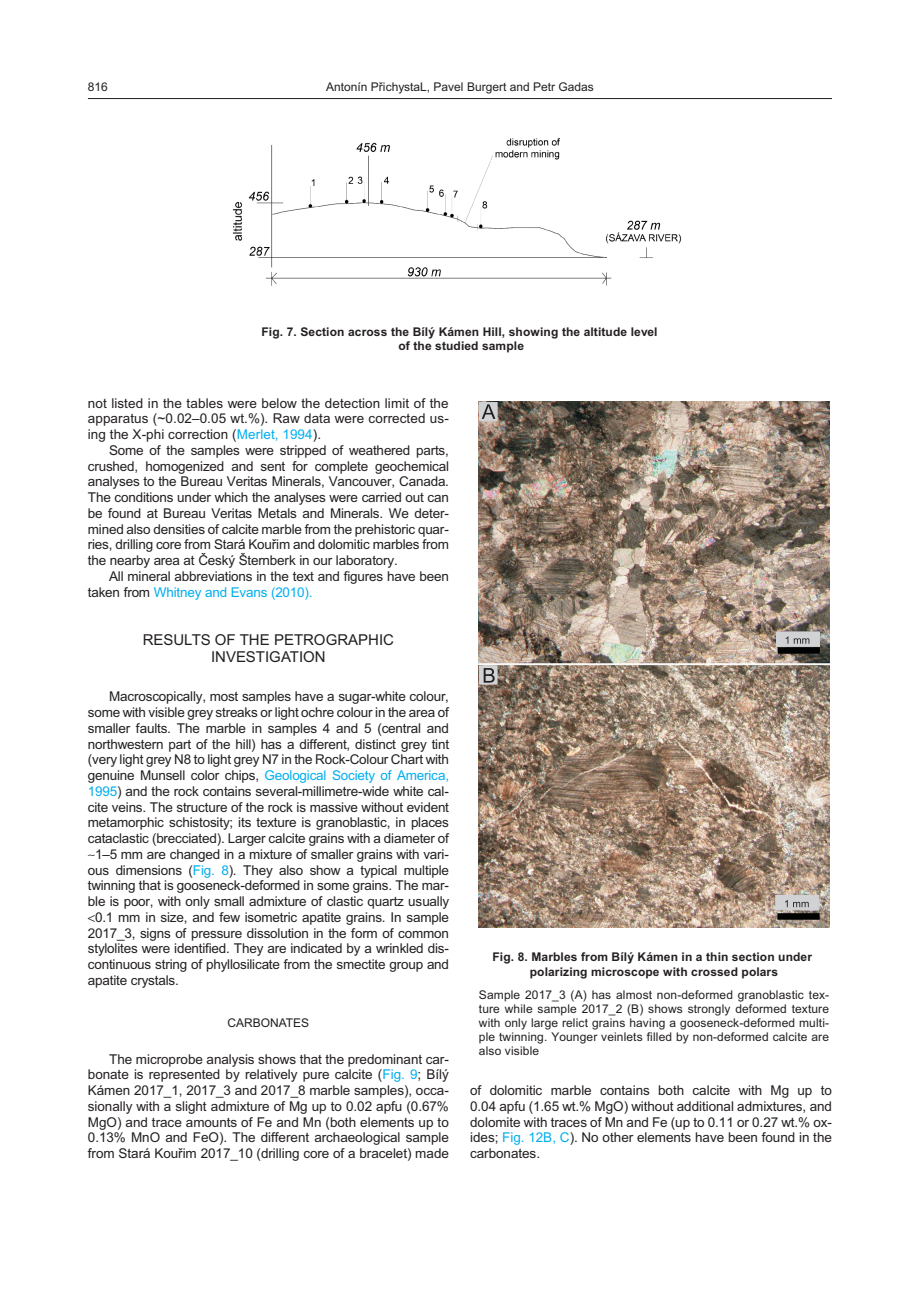
<style>
.page{position:relative;width:921px;height:1290px;background:#fff}
.page>*{position:absolute;margin:0;border:0;box-sizing:border-box;transform-origin:0 0}
.t1{font:15px/17.5px "Arial";color:#231f20;text-align:center}
.t2{font:13.5px/15.8px "Arial";letter-spacing:-.015em;color:#231f20;text-align:justify}
.t3{font:13.5px "Arial";letter-spacing:-.015em;color:#00aeef}
.t4{font:12px/14px "Arial";letter-spacing:.005em;color:#231f20;text-align:justify}
.t5{font:700 12px/14px "Arial";letter-spacing:.01em;color:#231f20;text-align:center}
.s1{color:#00aeef}
.s2{color:#231f20}
</style>
<div class="page">
<hr style="left:88px;top:98px;width:744px;height:1px;background:#231f20">
<img style="left:233px;top:138px;width:449px;height:148px">
<img style="left:479px;top:402px;width:350px;height:525px">
<div style="left:479px;top:402px;width:18px;height:19px;background:#d1d2d4"></div>
<svg style="left:482px;top:404px;width:13px;height:15px"></svg>
<svg style="left:479px;top:666px;width:18px;height:18px"></svg>
<svg style="left:484px;top:668px;width:11px;height:15px"></svg>
<div style="left:776px;top:632px;width:44px;height:15px;background:#d1d2d4"></div>
<svg style="left:786px;top:636px;width:23px;height:8px"></svg>
<div style="left:776px;top:895px;width:43px;height:15px;background:#d1d2d4"></div>
<svg style="left:785px;top:900px;width:24px;height:7px"></svg>
<p class="t4" style="left:88px;top:81px;width:22px">816</p>
<p class="t4" style="left:326px;top:81px;width:269px">Antonín PøichystaL, Pavel Burgert and Petr Gadas</p>
<p class="t5" style="left:262px;top:326px;width:398px">Fig. 7. Sec tion across the Bílý Kámen Hill, show ing the al ti tude level of the stud ied sam ple</p>
<p class="t2" style="left:88px;top:396px;width:363px">not listed in the ta bles were be low the de tec tion limit of the ap pa ra tus (~0.02–0.05 wt.%). Raw data were cor rected us - ing the X-phi cor rec tion (<span class="s1">Merlet, 1994</span>).</p>
<p class="t2" style="left:88px;top:444px;width:363px;text-indent:21px">Some of the sam ples were stripped of weath ered parts, crushed, ho mog e nized and sent for com plete geo chem i cal anal y ses to the Bu reau Veri tas Min er als, Van cou ver, Can ada.<br>The con di tions un der which the anal y ses were car ried out can be found at Bu reau Veri tas Met als and Min er als. We de ter - mined also den si ties of cal cite mar ble from the pre his toric quar - ries, drill ing core from Stará Kouøim and dolomitic mar bles from the nearby area at Èeský Šternberk in our lab o ra tory.</p>
<p class="t2" style="left:88px;top:570px;width:363px;text-indent:21px">All min eral ab bre vi a tions in the text and fig ures have been taken from <span class="s1">Whit ney and Ev ans (2010).</span></p>
<p class="t1" style="left:143px;top:632px;width:253px">RESULTS OF THE PETROGRAPHIC<br>INVESTIGATION</p>
<p class="t2" style="left:109px;top:690px;width:341px">Mac ro scop i cally, most sam ples have a sugar-white col our,</p>
<p class="t2" style="left:88px;top:706px;width:363px">some with vis i ble grey streaks or light ochre col our in the area of</p>
<p class="t2" style="left:88px;top:721px;width:363px">smaller faults. The mar ble in sam ples 4 and 5 (cen tral and</p>
<p class="t2" style="left:88px;top:737px;width:363px">north west ern part of the hill) has a dif fer ent, dis tinct grey tint</p>
<p class="t2" style="left:88px;top:753px;width:363px">(very light grey N8 to light grey N7 in the Rock-Col our Chart with</p>
<p class="t3" style="left:88px;top:770px;width:363px"><span class="s2">gen u ine Munsell color chips,</span> Geo log i cal So ci ety of Amer ica,</p>
<p class="t2" style="left:88px;top:784px;width:363px"><span class="s1">1995</span>) and the rock con tains sev eral-milli metre-wide white cal -</p>
<p class="t2" style="left:88px;top:800px;width:363px">cite veins. The struc ture of the rock is mas sive with out ev i dent</p>
<p class="t2" style="left:88px;top:816px;width:363px">meta mor phic schistosity; its tex ture is granoblastic, in places</p>
<p class="t2" style="left:88px;top:832px;width:363px">cataclastic (brecciated). Larger cal cite grains with a di am e ter of</p>
<p class="t2" style="left:95px;top:847px;width:355px">1–5 mm are changed in a mix ture of smaller grains with var i -</p>
<p class="t2" style="left:88px;top:863px;width:363px">ous di men sions (<span class="s1">Fig. 8</span>). They also show a typ i cal mul ti ple</p>
<p class="t2" style="left:88px;top:879px;width:363px">twinning that is gooseneck-de formed in some grains. The mar -</p>
<p class="t2" style="left:88px;top:895px;width:363px">ble is poor, with only small ad mix ture of clastic quartz usu ally</p>
<p class="t2" style="left:95px;top:910px;width:356px">0.1 mm in size, and few iso met ric ap a tite grains. In sam ple</p>
<p class="t2" style="left:88px;top:926px;width:363px">2017_3, signs of pres sure dis so lu tion in the form of com mon</p>
<p class="t2" style="left:88px;top:942px;width:363px">sty lo lites were iden ti fied. They are in di cated by a wrin kled dis -</p>
<p class="t2" style="left:88px;top:958px;width:363px">con tin u ous string of phyllosilicate from the smectite group and</p>
<p class="t2" style="left:88px;top:973px;width:92px">ap a tite crys tals.</p>
<p class="t4" style="left:228px;top:1017px;width:83px">CARBONATES</p>
<p class="t2" style="left:88px;top:1052px;width:363px;text-indent:21px">The microprobe anal y sis shows that the pre dom i nant car - bon ate is rep re sented by rel a tively pure cal cite (<span class="s1">Fig. 9</span>; Bílý Kámen 2017_1, 2017_3 and 2017_8 mar ble sam ples), oc ca - sion ally with a slight ad mix ture of Mg up to 0.02 apfu (0.67% MgO) and trace amounts of Fe and Mn (both el e ments up to 0.13% MnO and FeO). The dif fer ent ar chae o log i cal sam ple from Stará Kouøim 2017_10 (drill ing core of a brace let) made</p>
<p class="t5" style="left:492px;top:951px;width:321px;line-height:14.4px">Fig. 8. Mar bles from Bílý Kámen in a thin sec tion un der po lar iz ing mi cro scope with crossed polars</p>
<p class="t4" style="left:479px;top:989px;width:352px">Sam ple 2017_3 (A) has al most non-de formed granoblastic tex - ture while sam ple 2017_2 (B) shows strongly de formed tex ture with only large rel ict grains hav ing a gooseneck-de formed mul ti - ple twinning. Youn ger veinlets filled by non-de formed cal cite are also vis i ble</p>
<p class="t2" style="left:470px;top:1084px;width:363px">of dolomitic mar ble con tains both cal cite with Mg up to 0.04 apfu (1.65 wt.% MgO) with out ad di tional ad mix tures, and do lo mite with traces of Mn and Fe (up to 0.11 or 0.27 wt.% ox - ides; <span class="s1">Fig. 12B, C</span>). No other el e ments have been found in the car bon ates.</p>
</div>
